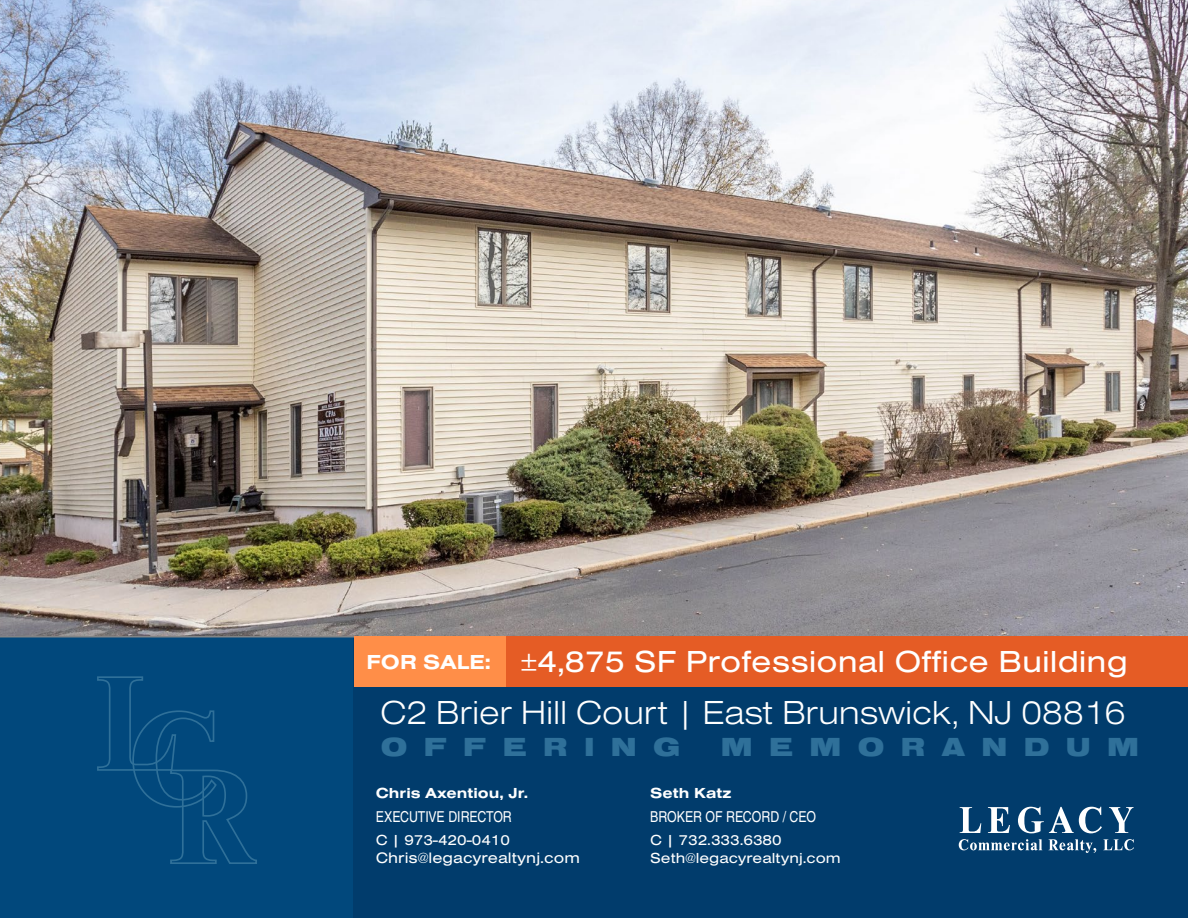
<style>
.page{position:relative;width:1188px;height:918px;background:#fff}
.page>*{position:absolute;margin:0;border:0;box-sizing:border-box;transform-origin:0 0}
.t1{font:300 34.5px "Nimbus San Ext";letter-spacing:-.01em;color:#fff}
.t2{font:31.5px "Nimbus San Ext";color:#fff}
.t3{font:900 27.15px "Nimbus San Ext";letter-spacing:.6em;color:#2f7099}
.t4{font:700 21px "Nimbus San Ext";color:#fff}
.t5{font:15.75px "Nimbus San Ext";color:#fff}
.t6{font:15px/18px "Nimbus San Ext";color:#fff}
.t7{font:15px "Nimbus San Con L";letter-spacing:-.005em;color:#fff}
.t8{font:700 15px "Nimbus San Ext";color:#fff}
</style>
<div class="page">
<img style="left:0;top:0;width:1188px;height:636px">
<div style="left:0;top:636px;width:354px;height:282px;background:#01487c"></div>
<div style="left:353px;top:639px;width:835px;height:279px;background:#013c6c"></div>
<div style="left:488px;top:636px;width:700px;height:51px;background:#e55c25"></div>
<div style="left:354px;top:636px;width:152px;height:51px;background:#ff8e48"></div>
<svg style="left:96px;top:676px;width:162px;height:189px;background:#044b7e"></svg>
<svg style="left:960px;top:807px;width:21px;height:26px"></svg>
<svg style="left:988px;top:807px;width:22px;height:26px"></svg>
<svg style="left:1018px;top:807px;width:84px;height:26px"></svg>
<svg style="left:1109px;top:807px;width:25px;height:26px"></svg>
<svg style="left:959px;top:839px;width:83px;height:11px"></svg>
<svg style="left:1048px;top:839px;width:48px;height:14px"></svg>
<svg style="left:1103px;top:839px;width:31px;height:11px"></svg>
<h2 class="t2" style="left:521px;top:640px;width:608px">±4,875 SF Professional Office Building</h2>
<h1 class="t1" style="left:380px;top:690px;width:747px">C2 Brier Hill Court | East Brunswick, NJ 08816</h1>
<h3 class="t4" style="left:367px;top:648px;width:126px">FOR SALE:</h3>
<h3 class="t3" style="left:381px;top:732px;width:301px">OFFERING</h3>
<h3 class="t3" style="left:721px;top:732px;width:420px">MEMORANDUM</h3>
<p class="t8" style="left:376px;top:783px;width:154px">Chris Axentiou, Jr.</p>
<p class="t7" style="left:376px;top:806px;width:138px">EXECUTIVE DIRECTOR</p>
<p class="t6" style="left:376px;top:831px;width:136px">C | 973-420-0410</p>
<p class="t5" style="left:376px;top:847px;width:206px">Chris@legacyrealtynj.com</p>
<p class="t8" style="left:650px;top:783px;width:83px">Seth Katz</p>
<p class="t7" style="left:650px;top:806px;width:167px">BROKER OF RECORD / CEO</p>
<p class="t6" style="left:650px;top:831px;width:192px">C | 732.333.6380<br>Seth@legacyrealtynj.com</p>
</div>
